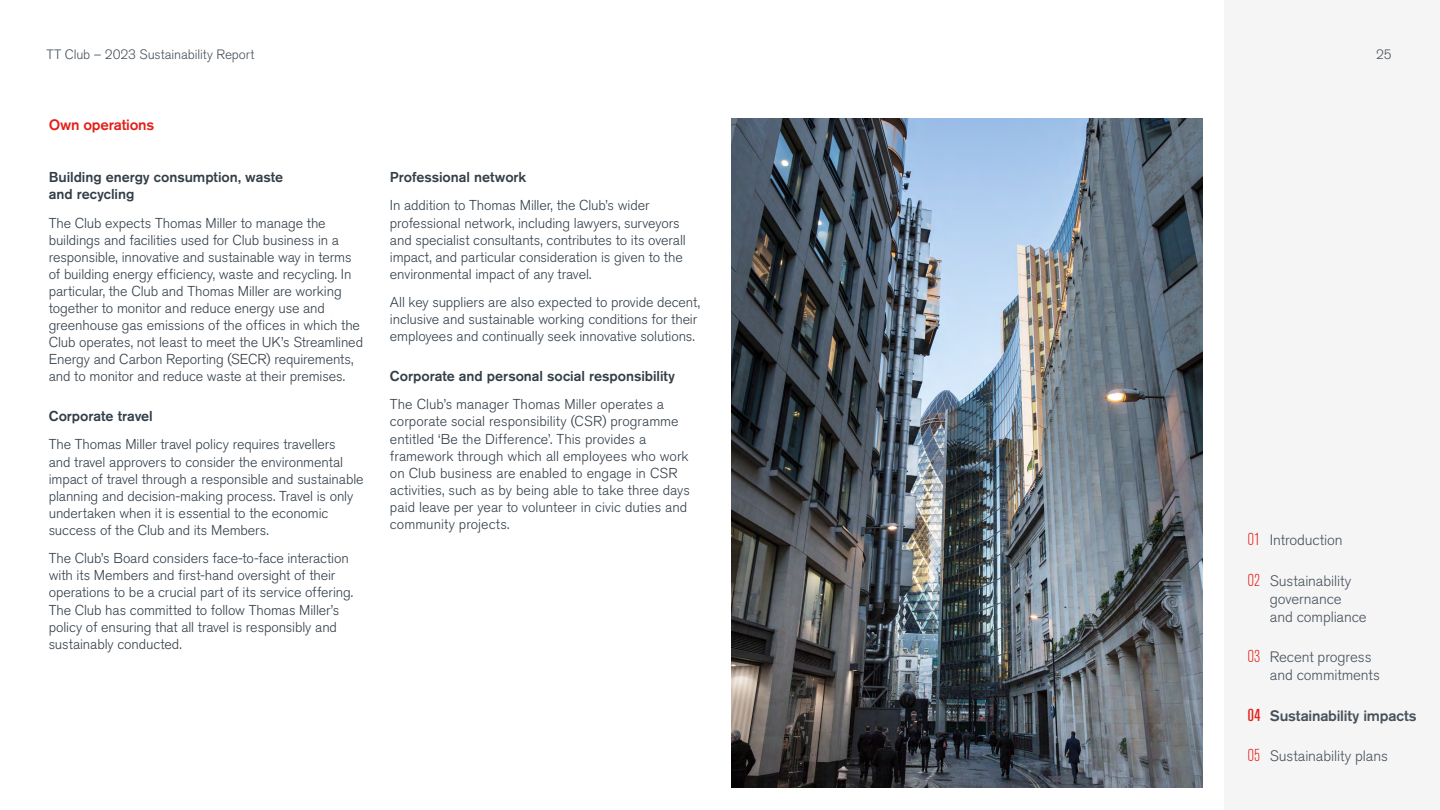
<style>
.page{position:relative;width:1440px;height:810px;background:#fff}
.page>*{position:absolute;margin:0;border:0;box-sizing:border-box;transform-origin:0 0}
.t1{font:300 15px/18px "Akzidenz Grotesk BE";letter-spacing:-.005em;color:#47525a}
.t2{font:500 15px "Akzidenz Grotesk BE";letter-spacing:-.01em;color:#47525a}
.t3{font:500 15px "Akzidenz Grotesk BE";letter-spacing:-.015em;color:#e32118}
.t4{font:300 14.25px/17.1px "Akzidenz Grotesk BE";letter-spacing:-.005em;color:#333f48}
.t5{font:500 14.25px/17.1px "Akzidenz Grotesk BE";letter-spacing:-.005em;color:#333f48}
.t6{font:300 13.5px "Akzidenz Grotesk BE";letter-spacing:-.005em;color:#47525a}
.s1{font-stretch:condensed;font-size:17.25px;color:#e32118}
</style>
<div class="page">
<div style="left:1225px;top:0;width:215px;height:810px;background:#f5f5f6"></div>
<img style="left:731px;top:119px;width:471px;height:669px">
<p class="t6" style="left:46px;top:47px;width:210px">TT Club – 2023 Sustainability Report</p>
<p class="t6" style="left:1376px;top:47px;width:17px">25</p>
<p class="t3" style="left:49px;top:116px;width:107px">Own operations</p>
<p class="t5" style="left:49px;top:168px;width:236px">Building energy consumption, waste and recycling</p>
<p class="t4" style="left:49px;top:214px;width:316px">The Club expects Thomas Miller to manage the buildings and facilities used for Club business in a responsible, innovative and sustainable way in terms of building energy efficiency, waste and recycling. In particular, the Club and Thomas Miller are working together to monitor and reduce energy use and greenhouse gas emissions of the offices in which the Club operates, not least to meet the UK’s Streamlined Energy and Carbon Reporting (SECR) requirements, and to monitor and reduce waste at their premises.</p>
<p class="t5" style="left:49px;top:407px;width:106px">Corporate travel</p>
<p class="t4" style="left:49px;top:436px;width:316px">The Thomas Miller travel policy requires travellers<br>and travel approvers to consider the environmental impact of travel through a responsible and sustainable planning and decision-making process. Travel is only undertaken when it is essential to the economic success of the Club and its Members.</p>
<p class="t4" style="left:49px;top:550px;width:306px">The Club’s Board considers face-to-face interaction with its Members and first-hand oversight of their operations to be a crucial part of its service offering.<br>The Club has committed to follow Thomas Miller’s policy of ensuring that all travel is responsibly and sustainably conducted.</p>
<p class="t5" style="left:390px;top:168px;width:138px">Professional network</p>
<p class="t4" style="left:390px;top:197px;width:297px">In addition to Thomas Miller, the Club’s wider professional network, including lawyers, surveyors and specialist consultants, contributes to its overall impact, and particular consideration is given to the environmental impact of any travel.</p>
<p class="t4" style="left:390px;top:294px;width:312px">All key suppliers are also expected to provide decent, inclusive and sustainable working conditions for their employees and continually seek innovative solutions.</p>
<p class="t5" style="left:390px;top:367px;width:287px">Corporate and personal social responsibility</p>
<p class="t4" style="left:390px;top:396px;width:301px">The Club’s manager Thomas Miller operates a corporate social responsibility (CSR) programme entitled ‘Be the Difference’. This provides a framework through which all employees who work on Club business are enabled to engage in CSR activities, such as by being able to take three days paid leave per year to volunteer in civic duties and community projects.</p>
<p class="t1" style="left:1248px;top:531px;width:96px"><span class="s1">01</span> Introduction</p>
<p class="t1" style="left:1270px;top:572px;width:98px;text-indent:-22px"><span class="s1">02</span> Sustainability governance and compliance</p>
<p class="t1" style="left:1270px;top:648px;width:111px;text-indent:-22px"><span class="s1">03</span> Recent progress and commitments</p>
<p class="t2" style="left:1248px;top:706px;width:170px"><span class="s1">04</span> Sustainability impacts</p>
<p class="t1" style="left:1248px;top:747px;width:142px"><span class="s1">05</span> Sustainability plans</p>
</div>
